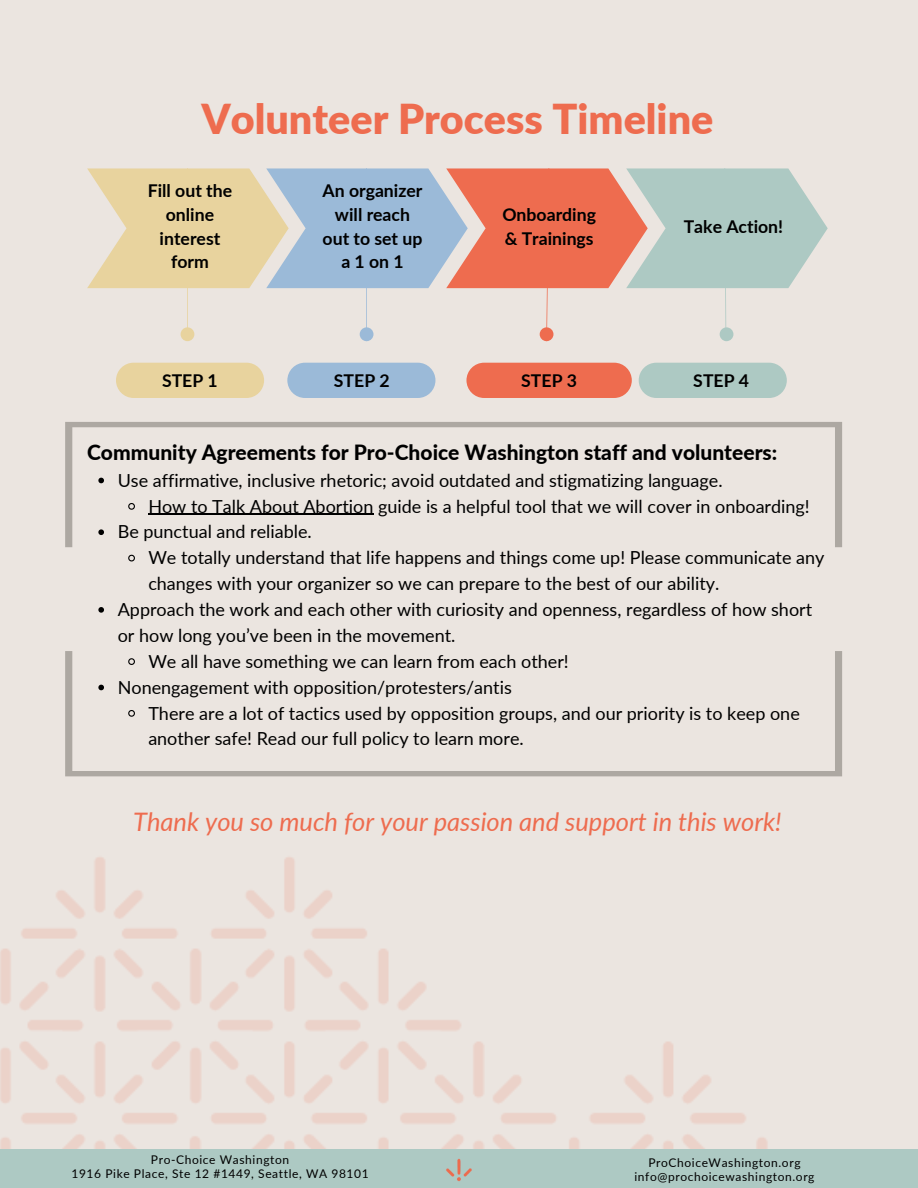
<style>
.page{position:relative;width:918px;height:1188px;background:#ebe5e0}
.page>*{position:absolute;margin:0;border:0;box-sizing:border-box;transform-origin:0 0}
.t1{font:900 41.25px "Lato";color:#ee6c4f}
.t2{font:italic 25.5px "Lato";color:#ee6c4f}
.t3{font:800 21px "Lato";color:#000}
.t4{font:18px/25.8px "Lato";color:#000}
.t5{font:700 17.7px/23.7px "Lato";color:#000;text-align:center}
.t6{font:12px "Lato";letter-spacing:.05em;color:#000}
</style>
<div class="page">
<img style="left:0;top:857px;width:768px;height:292px">
<div style="left:0;top:1149px;width:918px;height:39px;background:#adc9c3"></div>
<img style="left:446px;top:1158px;width:26px;height:24px">
<svg style="left:87px;top:168px;width:179px;height:230px;fill:#e8d39e"></svg>
<svg style="left:468px;top:168px;width:158px;height:230px;fill:#ee6c4f"></svg>
<svg style="left:626px;top:168px;width:201px;height:230px;fill:#adc9c3"></svg>
<svg style="left:266px;top:168px;width:202px;height:230px;fill:#9bbad8"></svg>
<svg style="left:128px;top:554px;width:7px;height:8px"></svg>
<svg style="left:98px;top:607px;width:6px;height:6px"></svg>
<svg style="left:65px;top:422px;width:777px;height:125px"></svg>
<svg style="left:65px;top:651px;width:777px;height:125px"></svg>
<p class="t1" style="left:201px;top:93px;width:513px">Volunteer Process Timeline</p>
<p class="t5" style="left:148px;top:179px;width:86px">Fill out the online interest form</p>
<h2 class="t5" style="left:323px;top:179px;width:101px">An organizer will reach out to set up a1on1</h2>
<p class="t5" style="left:502px;top:202px;width:95px;text-align:left">Onboarding &amp; Trainings</p>
<p class="t5" style="left:684px;top:214px;width:101px">Take Action!</p>
<p class="t5" style="left:162px;top:368px;width:57px">STEP 1</p>
<p class="t5" style="left:334px;top:368px;width:57px">STEP 2</p>
<p class="t5" style="left:521px;top:368px;width:57px">STEP 3</p>
<p class="t5" style="left:693px;top:368px;width:57px">STEP 4</p>
<p class="t3" style="left:87px;top:439px;width:692px">Community Agreements for Pro-Choice Washington staff and volunteers:</p>
<h5 class="t4" style="left:118px;top:467px;width:606px">Use affirmative, inclusive rhetoric; avoid outdated and stigmatizing language.</h5>
<h5 class="t4" style="left:148px;top:493px;width:663px">How to Talk About Abortion guide is a helpful tool that we will cover in onboarding!</h5>
<h5 class="t4" style="left:118px;top:519px;width:196px">Be punctual and reliable.</h5>
<h5 class="t4" style="left:148px;top:544px;width:678px">We totally understand that life happens and things come up! Please communicate any changes with your organizer so we can prepare to the best of our ability.</h5>
<h4 class="t4" style="left:118px;top:596px;width:696px">Approach the work and each other with curiosity and openness, regardless of how short or how long you’ve been in the movement.</h4>
<h4 class="t4" style="left:148px;top:648px;width:422px">We all have something we can learn from each other!</h4>
<h4 class="t4" style="left:118px;top:674px;width:396px">Nonengagement with opposition/protesters/antis</h4>
<h4 class="t4" style="left:148px;top:700px;width:653px">There are a lot of tactics used by opposition groups, and our priority is to keep one another safe! Read our full policy to learn more.</h4>
<p class="t2" style="left:133px;top:806px;width:650px">Thank you so much for your passion and support in this work!</p>
<p class="t6" style="left:151px;top:1152px;width:140px">Pro-Choice Washington</p>
<p class="t6" style="left:71px;top:1166px;width:299px">1916 Pike Place, Ste 12 #1449, Seattle, WA 98101</p>
<p class="t6" style="left:648px;top:1155px;width:154px">ProChoiceWashington.org</p>
<h3 class="t6" style="left:634px;top:1169px;width:182px">info@prochoicewashington.org</h3>
</div>
